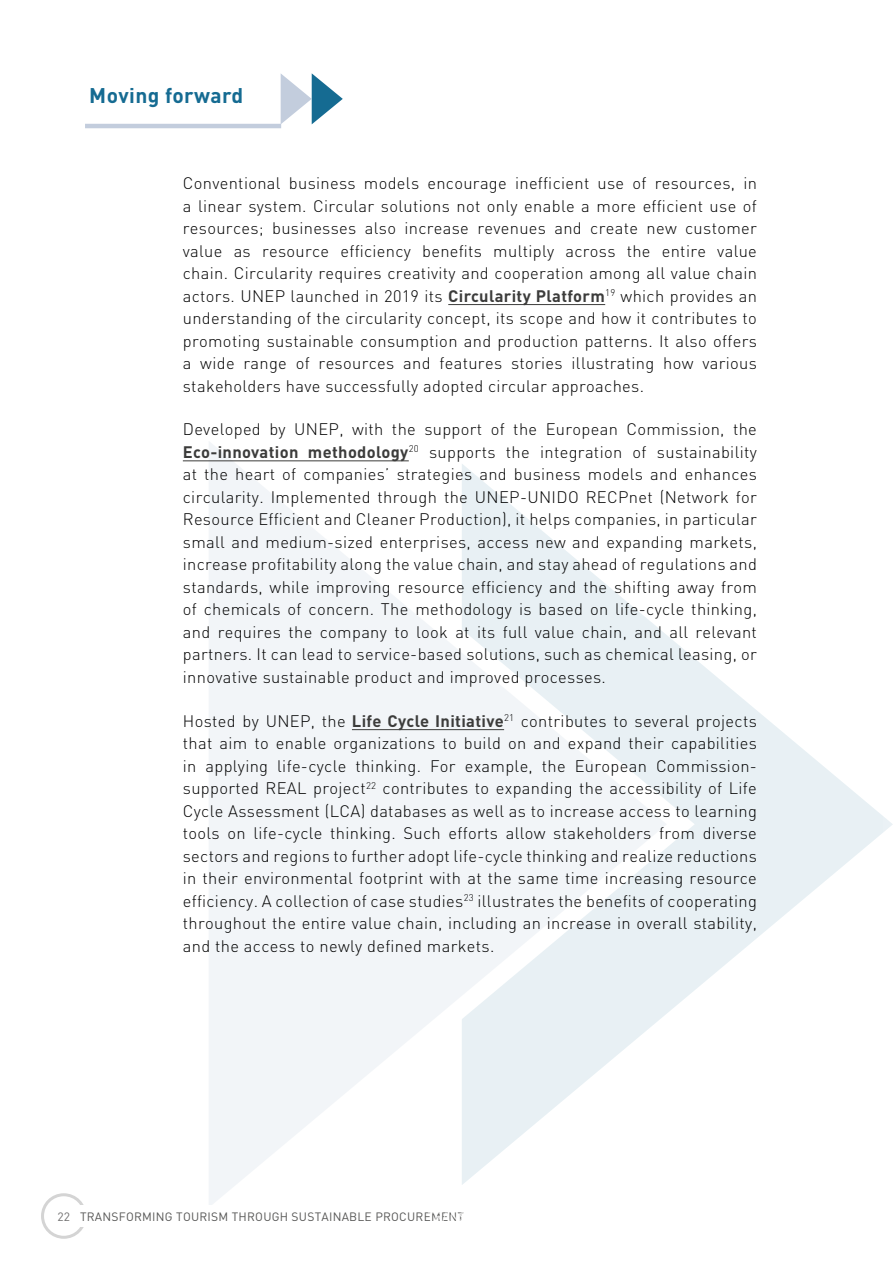
<style>
.page{position:relative;width:893px;height:1263px;background:#fff}
.page>*{position:absolute;margin:0;border:0;box-sizing:border-box;transform-origin:0 0}
.t1{font:700 21px "DIN";letter-spacing:.02em;color:#156b92}
.t2{font:300 16.5px/22.5px "DIN";letter-spacing:.02em;color:#000;text-align:justify}
.t3{font:12px "DIN";letter-spacing:.02em;color:#575756}
.s1{font-weight:700;color:#3c3c3b}
.s2{color:#706f6f}
</style>
<div class="page">
<div style="left:41px;top:1193px;width:46px;height:46px;border:3px solid #d4d4d4;border-radius:50%"></div>
<svg style="left:706px;top:668px;width:171px;height:312px;fill:#e8f0f4"></svg>
<svg style="left:182px;top:442px;width:524px;height:763px"></svg>
<svg style="left:877px;top:811px;width:16px;height:26px"></svg>
<div style="left:74px;top:1205px;width:396px;height:22px;background:#fff"></div>
<hr style="left:85px;top:124px;width:196px;height:4px;background:#c3cddd">
<svg style="left:281px;top:73px;width:62px;height:51px"></svg>
<hr style="left:448px;top:304px;width:157px;height:1px;background:#3c3c3b">
<hr style="left:183px;top:460px;width:226px;height:1px;background:#3c3c3b">
<hr style="left:352px;top:729px;width:152px;height:1px;background:#3c3c3b">
<p class="t1" style="left:89px;top:81px;width:156px">Moving forward</p>
<p class="t2" style="left:183px;top:172px;width:576px">Conventional business models encourage inefficient use of resources, in a linear system. Circular solutions not only enable a more efficient use of resources; businesses also increase revenues and create new customer value as resource efficiency benefits multiply across the entire value chain. Circularity requires creativity and cooperation among all value chain actors. UNEP launched in 2019 its <span class="s1">Circularity Platform</span><sup>19</sup> which provides an understanding of the circularity concept, its scope and how it contributes to promoting sustainable consumption and production patterns. It also offers a wide range of resources and features stories illustrating how various stakeholders have successfully adopted circular approaches.</p>
<p class="t2" style="left:183px;top:418px;width:576px">Developed by UNEP, with the support of the European Commission, the <span class="s1">Eco-innovation methodology</span><sup>20</sup> supports the integration of sustainability at the heart of companies’ strategies and business models and enhances circularity. Implemented through the UNEP-UNIDO RECPnet (Network for Resource Efficient and Cleaner Production), it helps companies, in particular small and medium-sized enterprises, access new and expanding markets, increase profitability along the value chain, and stay ahead of regulations and standards, while improving resource efficiency and the shifting away from of chemicals of concern. The methodology is based on life-cycle thinking, and requires the company to look at its full value chain, and all relevant partners. It can lead to service-based solutions, such as chemical leasing, or innovative sustainable product and improved processes.</p>
<p class="t2" style="left:183px;top:709px;width:576px">Hosted by UNEP, the <span class="s1">Life Cycle Initiative</span><sup>21</sup> contributes to several projects that aim to enable organizations to build on and expand their capabilities in applying life-cycle thinking. For example, the European Commission&shy;supported REAL project<sup>22</sup> contributes to expanding the accessibility of Life Cycle Assessment (LCA) databases as well as to increase access to learning tools on life-cycle thinking. Such efforts allow stakeholders from diverse sectors and regions to further adopt life-cycle thinking and realize reductions in their environmental footprint with at the same time increasing resource efficiency. A collection of case studies<sup>23</sup> illustrates the benefits of cooperating throughout the entire value chain, including an increase in overall stability, and the access to newly defined markets.</p>
<p class="t3" style="left:57px;top:1209px;width:408px"><span class="s2">22</span> TRANSFORMING TOURISM THROUGH SUSTAINABLE PROCUREMENT</p>
</div>
